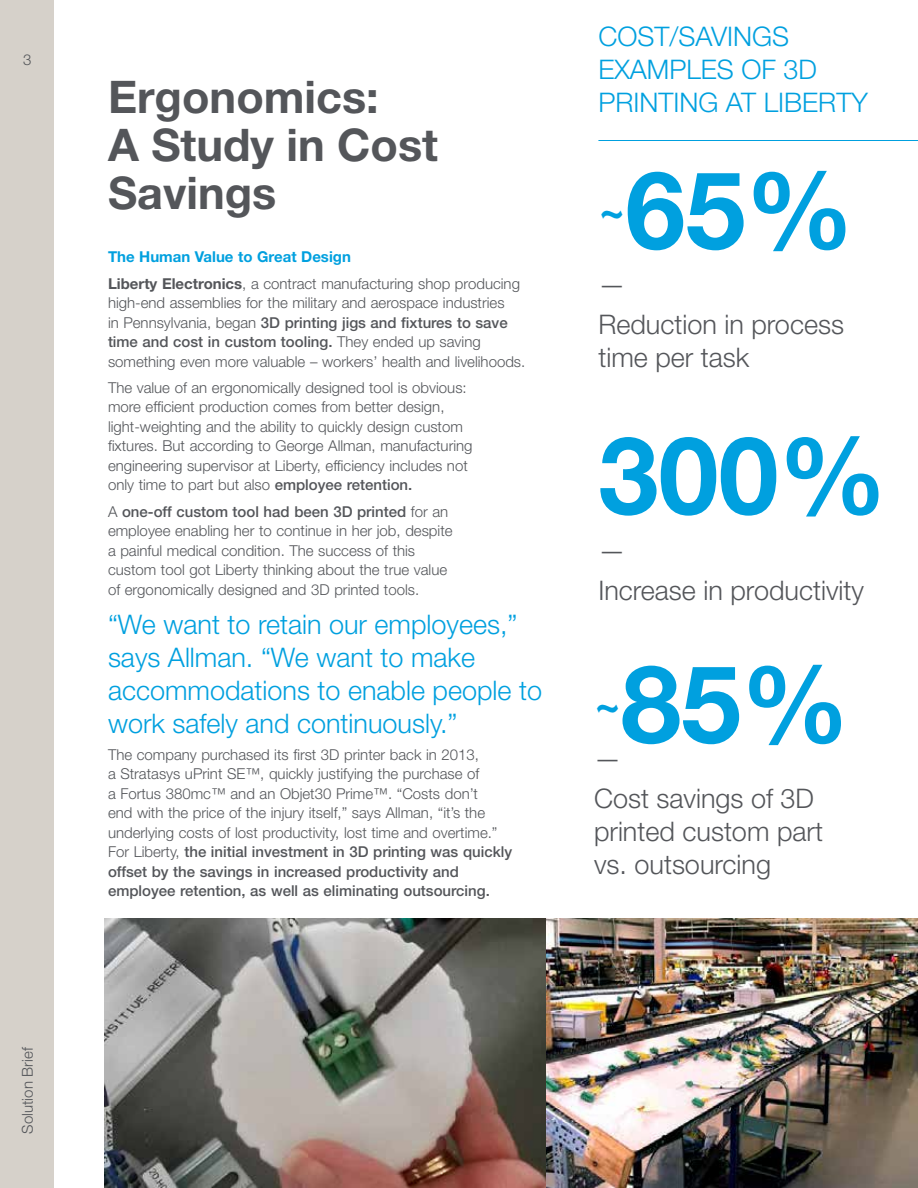
<style>
.page{position:relative;width:918px;height:1188px;background:#fff}
.page>*{position:absolute;margin:0;border:0;box-sizing:border-box;transform-origin:0 0}
.t1{font:700 108px "Helvetica Neue LT Std";color:#00a0df}
.t2{font:700 45px/48px "Helvetica Neue LT Std";color:#54565a}
.t3{font:700 45px "Helvetica Neue LT Std";color:#00a0df}
.t4{font:300 27px/33px "Helvetica Neue LT Std";color:#00a0df}
.t5{font:300 27px/39.8px "Helvetica Neue LT Std";color:#54565a}
.t6{font:300 15px/19.5px "Helvetica Neue LT Std";color:#54565a}
.s1{font-weight:700;color:#00a0df}
.s2{font-weight:700}
.s3{font-weight:500}
</style>
<div class="page">
<div style="left:0;top:0;width:54px;height:1188px;background:#d6d1ca"></div>
<img style="left:104px;top:918px;width:442px;height:270px">
<img style="left:546px;top:918px;width:372px;height:270px">
<hr style="left:598px;top:140px;width:320px;height:1px;background:#00a0df">
<p class="t6" style="left:23px;top:49px;width:10px">3</p>
<p class="t6" style="left:17px;top:1134px;width:89px;rotate:-90deg">Solution Brief</p>
<h2 class="t2" style="left:108px;top:72px;width:332px">Ergonomics:<br>A Study in Cost<br>Savings</h2>
<p class="t6" style="left:108px;top:244px;width:414px;line-height:26.2px"><span class="s1">The Human Value to Great Design<br></span><span class="s2">Liberty Electronics</span>, a contract manufacturing shop producing</p>
<p class="t6" style="left:108px;top:293px;width:419px">high-end assemblies for the military and aerospace industries<br>in Pennsylvania, began <span class="s3">3D printing jigs and fixtures to save time and cost in custom tooling.</span> They ended up saving something even more valuable – workers’ health and livelihoods.</p>
<p class="t6" style="left:108px;top:377px;width:366px">The value of an ergonomically designed tool is obvious: more efficient production comes from better design, light-weighting and the ability to quickly design custom fixtures. But according to George Allman, manufacturing engineering supervisor at Liberty, efficiency includes not only time to part but also <span class="s3">employee retention.</span></p>
<p class="t6" style="left:108px;top:501px;width:346px">A <span class="s3">one-off custom tool had been 3D printed</span> for an employee enabling her to continue in her job, despite a painful medical condition. The success of this custom tool got Liberty thinking about the true value of ergonomically designed and 3D printed tools.</p>
<h3 class="t4" style="left:108px;top:608px;width:436px">“We want to retain our employees,” says Allman. “We want to make accommodations to enable people to work safely and continuously.”</h3>
<p class="t6" style="left:108px;top:744px;width:406px">The company purchased its first 3D printer back in 2013,<br>a Stratasys uPrint SE™, quickly justifying the purchase of<br>a Fortus 380mc™ and an Objet30 Prime™. “Costs don’t<br>end with the price of the injury itself,” says Allman, “it’s the underlying costs of lost productivity, lost time and overtime.” For Liberty, <span class="s3">the initial investment in 3D printing was quickly offset by the savings in increased productivity and employee retention, as well as eliminating outsourcing.</span></p>
<h3 class="t4" style="left:598px;top:20px;width:271px">COST/SAVINGS<br>EXAMPLES OF 3D<br>PRINTING AT LIBERTY</h3>
<h1 class="t1" style="left:625px;top:144px;width:230px">65%</h1>
<h2 class="t3" style="left:598px;top:182px;width:28px">~</h2>
<h3 class="t5" style="left:598px;top:264px;width:247px">—<br>Reduction in process</h3>
<h3 class="t5" style="left:598px;top:337px;width:153px">time per task</h3>
<h1 class="t1" style="left:598px;top:409px;width:290px">300%</h1>
<h3 class="t5" style="left:598px;top:530px;width:267px">—<br>Increase in productivity</h3>
<h1 class="t1" style="left:621px;top:637px;width:230px">85%</h1>
<h2 class="t3" style="left:594px;top:676px;width:28px">~</h2>
<h3 class="t5" style="left:594px;top:738px;width:222px">—<br>Cost savings of 3D</h3>
<h3 class="t5" style="left:594px;top:814px;width:231px;line-height:33px">printed custom part vs. outsourcing</h3>
</div>
